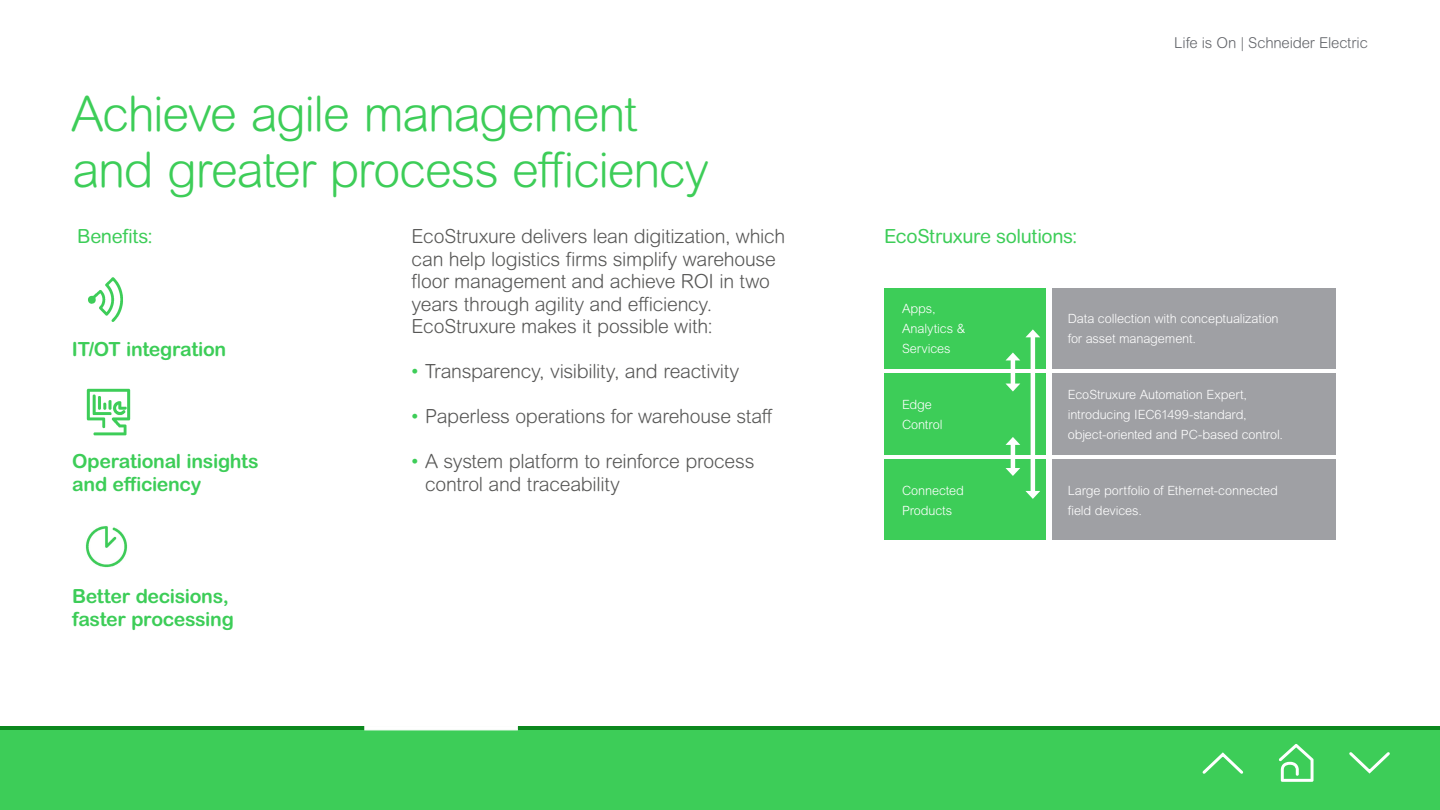
<style>
.page{position:relative;width:1440px;height:810px;background:#fff}
.page>*{position:absolute;margin:0;border:0;box-sizing:border-box;transform-origin:0 0}
.t1{font:300 48.75px/56.2px "Arial Rounded MT Pro";letter-spacing:-.025em;color:#3dcd58}
.t2{font:300 19.5px/22.5px "Arial Rounded MT Pro";letter-spacing:-.015em;color:#575756}
.t3{font:700 19.5px/22.5px "Arial Rounded MT Pro";letter-spacing:-.02em;color:#3dcd58}
.t4{font:19.5px "Arial Rounded MT Pro";letter-spacing:-.02em;color:#3dcd58}
.t5{font:300 15px "Arial Rounded MT Pro";letter-spacing:-.01em;color:#626469}
.t6{font:300 12.75px/20.2px "Arial Rounded MT Pro";letter-spacing:-.01em;color:#fff}
.s1{font-weight:400;color:#3dcd58}
</style>
<div class="page">
<div style="left:0;top:726px;width:1440px;height:84px;background:#3dcd58"></div>
<hr style="left:0;top:726px;width:1440px;height:4px;background:#0c881e">
<svg style="left:1279px;top:744px;width:35px;height:38px"></svg>
<svg style="left:1202px;top:752px;width:42px;height:22px"></svg>
<svg style="left:1349px;top:752px;width:41px;height:22px"></svg>
<svg style="left:365px;top:726px;width:152px;height:4px"></svg>
<img style="left:88px;top:277px;width:35px;height:45px">
<div style="left:884px;top:288px;width:162px;height:81px;background:#3dcd58"></div>
<div style="left:884px;top:374px;width:162px;height:81px;background:#3dcd58"></div>
<div style="left:884px;top:459px;width:162px;height:81px;background:#3dcd58"></div>
<div style="left:1052px;top:288px;width:284px;height:81px;background:#9fa0a4"></div>
<div style="left:1052px;top:374px;width:284px;height:81px;background:#9fa0a4"></div>
<div style="left:1052px;top:459px;width:284px;height:81px;background:#9fa0a4"></div>
<hr style="left:1031px;top:334px;width:4px;height:160px;background:#fff">
<svg style="left:1026px;top:329px;width:14px;height:8px"></svg>
<svg style="left:1025px;top:491px;width:15px;height:8px"></svg>
<hr style="left:1011px;top:357px;width:4px;height:30px;background:#fff">
<svg style="left:1006px;top:352px;width:14px;height:8px"></svg>
<svg style="left:1006px;top:384px;width:14px;height:8px"></svg>
<hr style="left:1011px;top:442px;width:4px;height:29px;background:#fff">
<svg style="left:1006px;top:437px;width:14px;height:8px"></svg>
<svg style="left:1006px;top:468px;width:14px;height:8px"></svg>
<img style="left:86px;top:388px;width:45px;height:48px">
<img style="left:85px;top:526px;width:43px;height:42px">
<h1 class="t1" style="left:71px;top:87px;width:639px">Achieve agile management and greater process efficiency</h1>
<p class="t2" style="left:412px;top:226px;width:375px">EcoStruxure delivers lean digitization, which can help logistics firms simplify warehouse floor management and achieve ROI in two years through agility and efficiency.<br>EcoStruxure makes it possible with:</p>
<p class="t2" style="left:412px;top:361px;width:329px"><span class="s1">•</span> Transparency, visibility, and reactivity</p>
<p class="t2" style="left:412px;top:406px;width:363px"><span class="s1">•</span> Paperless operations for warehouse staff</p>
<p class="t2" style="left:425px;top:451px;width:331px;text-indent:-13px"><span class="s1">•</span> A system platform to reinforce process control and traceability</p>
<p class="t4" style="left:77px;top:225px;width:77px">Benefits:</p>
<p class="t3" style="left:72px;top:338px;width:156px">IT/OT integration</p>
<p class="t3" style="left:72px;top:450px;width:188px">Operational insights and efficiency</p>
<p class="t3" style="left:72px;top:585px;width:163px">Better decisions, faster processing</p>
<p class="t4" style="left:884px;top:225px;width:194px">EcoStruxure solutions:</p>
<p class="t5" style="left:1174px;top:34px;width:195px">Life is On | Schneider Electric</p>
<p class="t6" style="left:902px;top:299px;width:65px">Apps,<br>Analytics &amp;<br>Services</p>
<p class="t6" style="left:1068px;top:309px;width:212px">Data collection with conceptualization for asset management.</p>
<p class="t6" style="left:902px;top:395px;width:42px">Edge<br>Control</p>
<p class="t6" style="left:1068px;top:385px;width:217px">EcoStruxure Automation Expert, introducing IEC61499-standard, object-oriented and PC-based control.</p>
<p class="t6" style="left:902px;top:480px;width:63px">Connected<br>Products</p>
<p class="t6" style="left:1068px;top:480px;width:212px">Large portfolio of Ethernet-connected field devices.</p>
</div>
